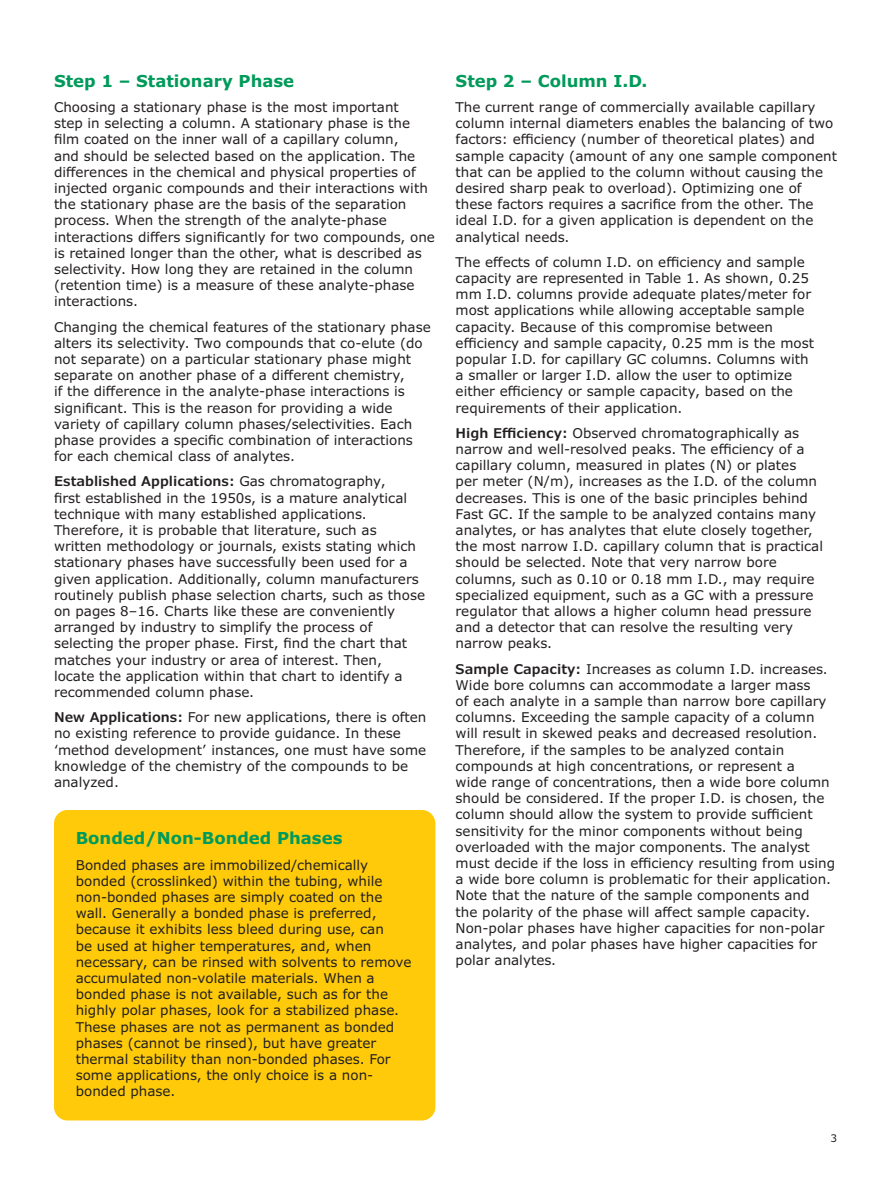
<style>
.page{position:relative;width:891px;height:1188px;background:#fff}
.page>*{position:absolute;margin:0;border:0;box-sizing:border-box;transform-origin:0 0}
.Section_Head_11_13{font:700 16.5px "Verdana Pro";color:#009a5a}
.Body_Copy_9_11{font:13.5px/16.2px "Verdana Pro";color:#231f20}
.t1{font:10.5px "Verdana Pro";color:#231f20}
.s1{font-weight:600}
</style>
<div class="page">
<div style="left:55px;top:811px;width:380px;height:309px;background:#feca0a;border-radius:13px"></div>
<div style="left:54px;top:810px;width:381px;height:310px;border:2px solid #feca0a;border-radius:13px"></div>
<p class="Section_Head_11_13" style="left:54px;top:70px;width:242px">Step 1 – Stationary Phase</p>
<p class="Body_Copy_9_11" style="left:54px;top:99px;width:383px">Choosing a stationary phase is the most important<br>step in selecting a column. A stationary phase is the film coated on the inner wall of a capillary column,<br>and should be selected based on the application. The differences in the chemical and physical properties of injected organic compounds and their interactions with the stationary phase are the basis of the separation process. When the strength of the analyte-phase interactions differs significantly for two compounds, one is retained longer than the other, what is described as selectivity. How long they are retained in the column (retention time) is a measure of these analyte-phase interactions.</p>
<p class="Body_Copy_9_11" style="left:54px;top:319px;width:378px">Changing the chemical features of the stationary phase alters its selectivity. Two compounds that co-elute (do not separate) on a particular stationary phase might separate on another phase of a different chemistry,<br>if the difference in the analyte-phase interactions is significant. This is the reason for providing a wide variety of capillary column phases/selectivities. Each phase provides a specific combination of interactions for each chemical class of analytes.</p>
<p class="Body_Copy_9_11" style="left:54px;top:474px;width:373px"><span class="s1">Established Applications:</span> Gas chromatography,<br>first established in the 1950s, is a mature analytical technique with many established applications.<br>Therefore, it is probable that literature, such as written methodology or journals, exists stating which stationary phases have successfully been used for a given application. Additionally, column manufacturers routinely publish phase selection charts, such as those on pages 8–16. Charts like these are conveniently arranged by industry to simplify the process of selecting the proper phase. First, find the chart that matches your industry or area of interest. Then, locate the application within that chart to identify a recommended column phase.</p>
<p class="Body_Copy_9_11" style="left:54px;top:709px;width:374px"><span class="s1">New Applications:</span> For new applications, there is often no existing reference to provide guidance. In these ‘method development’ instances, one must have some knowledge of the chemistry of the compounds to be analyzed.</p>
<p class="Section_Head_11_13" style="left:76px;top:828px;width:268px">Bonded/Non-Bonded Phases</p>
<p class="Body_Copy_9_11" style="left:76px;top:857px;width:337px">Bonded phases are immobilized/chemically bonded (crosslinked) within the tubing, while non-bonded phases are simply coated on the wall. Generally a bonded phase is preferred, because it exhibits less bleed during use, can<br>be used at higher temperatures, and, when necessary, can be rinsed with solvents to remove accumulated non-volatile materials. When a bonded phase is not available, such as for the highly polar phases, look for a stabilized phase.<br>These phases are not as permanent as bonded phases (cannot be rinsed), but have greater thermal stability than non-bonded phases. For some applications, the only choice is a non&shy;bonded phase.</p>
<p class="Section_Head_11_13" style="left:456px;top:70px;width:193px">Step 2 – Column I.D.</p>
<p class="Body_Copy_9_11" style="left:456px;top:99px;width:383px">The current range of commercially available capillary column internal diameters enables the balancing of two factors: efficiency (number of theoretical plates) and sample capacity (amount of any one sample component that can be applied to the column without causing the desired sharp peak to overload). Optimizing one of these factors requires a sacrifice from the other. The ideal I.D. for a given application is dependent on the analytical needs.</p>
<p class="Body_Copy_9_11" style="left:456px;top:254px;width:360px">The effects of column I.D. on efficiency and sample capacity are represented in Table 1. As shown, 0.25 mm I.D. columns provide adequate plates/meter for most applications while allowing acceptable sample capacity. Because of this compromise between efficiency and sample capacity, 0.25 mm is the most popular I.D. for capillary GC columns. Columns with a smaller or larger I.D. allow the user to optimize either efficiency or sample capacity, based on the requirements of their application.</p>
<p class="Body_Copy_9_11" style="left:456px;top:425px;width:369px"><span class="s1">High Efficiency:</span> Observed chromatographically as narrow and well-resolved peaks. The efficiency of a capillary column, measured in plates (N) or plates<br>per meter (N/m), increases as the I.D. of the column decreases. This is one of the basic principles behind Fast GC. If the sample to be analyzed contains many analytes, or has analytes that elute closely together, the most narrow I.D. capillary column that is practical should be selected. Note that very narrow bore columns, such as 0.10 or 0.18 mm I.D., may require specialized equipment, such as a GC with a pressure regulator that allows a higher column head pressure and a detector that can resolve the resulting very narrow peaks.</p>
<p class="Body_Copy_9_11" style="left:456px;top:661px;width:381px"><span class="s1">Sample Capacity:</span> Increases as column I.D. increases.<br>Wide bore columns can accommodate a larger mass<br>of each analyte in a sample than narrow bore capillary columns. Exceeding the sample capacity of a column will result in skewed peaks and decreased resolution.<br>Therefore, if the samples to be analyzed contain compounds at high concentrations, or represent a<br>wide range of concentrations, then a wide bore column should be considered. If the proper I.D. is chosen, the column should allow the system to provide sufficient sensitivity for the minor components without being overloaded with the major components. The analyst must decide if the loss in efficiency resulting from using a wide bore column is problematic for their application.<br>Note that the nature of the sample components and<br>the polarity of the phase will affect sample capacity.<br>Non-polar phases have higher capacities for non-polar analytes, and polar phases have higher capacities for polar analytes.</p>
<p class="t1" style="left:831px;top:1131px;width:8px">3</p>
</div>
